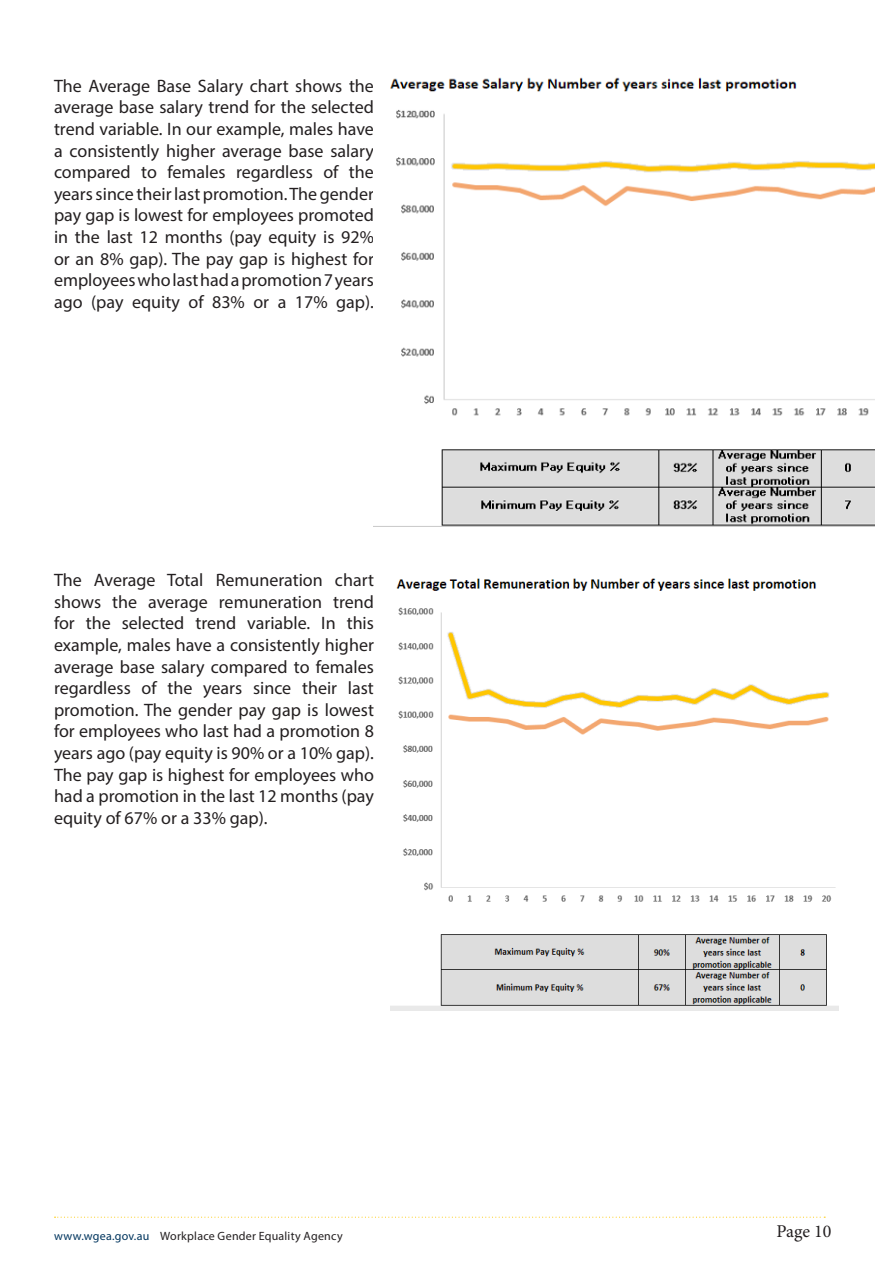
<style>
.page{position:relative;width:893px;height:1263px;background:#fff}
.page>*{position:absolute;margin:0;border:0;box-sizing:border-box;transform-origin:0 0}
.t1{font:18px/21.6px "Myriad Pro";color:#231f20;text-align:justify}
.t2{font:18px "Minion Pro";letter-spacing:-.005em;color:#231f20}
.t3{font:12px "Myriad Pro";letter-spacing:.02em;color:#231f20}
.s1{color:#00355e}
</style>
<div class="page">
<svg style="left:55px;top:1217px;width:770px;height:1px"></svg>
<img style="left:390px;top:77px;width:484px;height:449px">
<img style="left:390px;top:578px;width:449px;height:432px">
<p class="t1" style="left:54px;top:75px;width:321px">The Average Base Salary chart shows the average base salary trend for the selected trend variable. In our example, males have a consistently higher average base salary compared to females regardless of the years since their last promotion. The gender pay gap is lowest for employees promoted in the last 12 months (pay equity is 92% or an 8% gap). The pay gap is highest for employees who last had a promotion 7 years ago (pay equity of 83% or a 17% gap).</p>
<p class="t1" style="left:54px;top:569px;width:321px">The Average Total Remuneration chart shows the average remuneration trend for the selected trend variable. In this example, males have a consistently higher average base salary compared to females regardless of the years since their last promotion. The gender pay gap is lowest for employees who last had a promotion 8 years ago (pay equity is 90% or a 10% gap).<br>The pay gap is highest for employees who had a promotion in the last 12 months (pay equity of 67% or a 33% gap).</p>
<p class="t3" style="left:54px;top:1228px;width:290px"><span class="s1">www.wgea.gov.au</span> Workplace Gender Equality Agency</p>
<p class="t2" style="left:776px;top:1219px;width:56px">Page 10</p>
</div>
